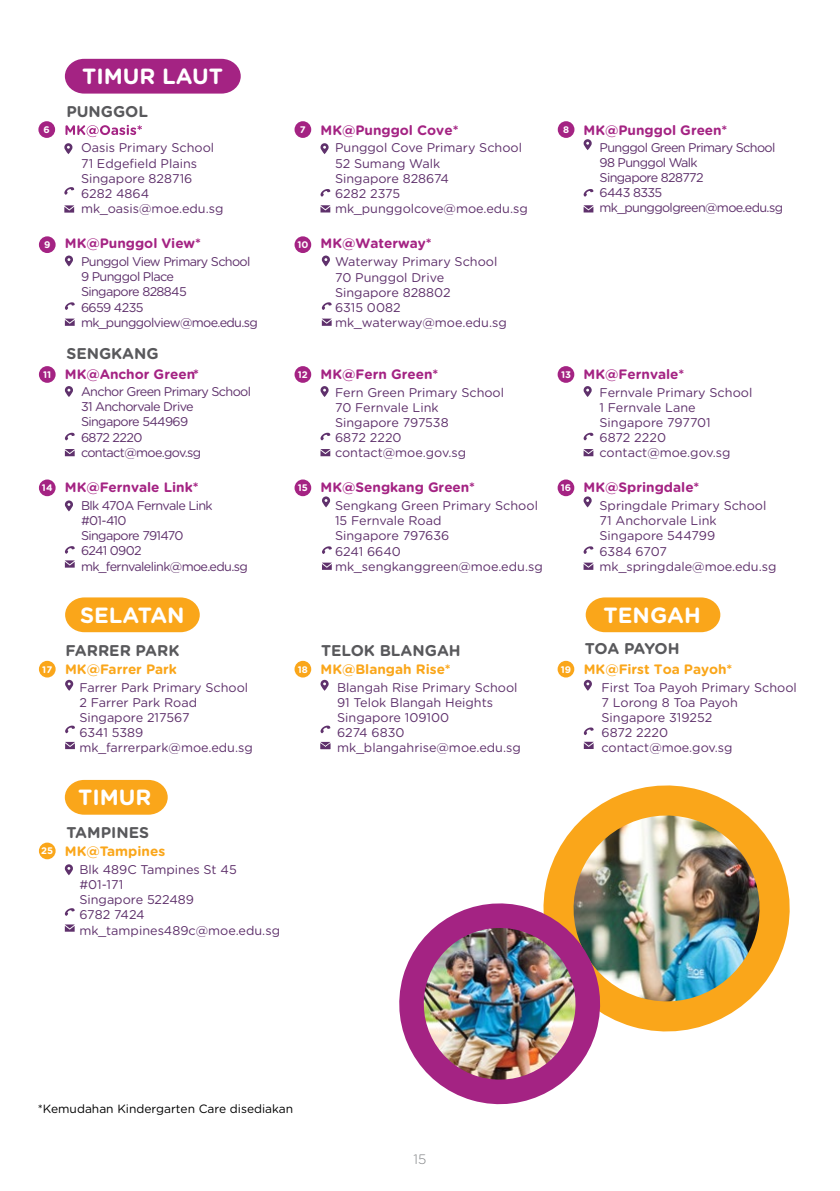
<style>
.page{position:relative;width:840px;height:1191px;background:#fff}
.page>*{position:absolute;margin:0;border:0;box-sizing:border-box;transform-origin:0 0}
.t1{font:700 22px "Gotham Rounded";color:#fff}
.t2{font:700 15.6px "Gotham Rounded";color:#59595c}
.t3{font:700 15.6px "Gotham Rounded";letter-spacing:-.035em;color:#59595c}
.t4{font:700 13.6px "Gotham Rounded";color:#a42383}
.t5{font:700 13.6px "Gotham Rounded";color:#faa61a}
.t6{font:300 13.6px "Gotham Rounded";color:#808285}
.t7{font:12.6px/15.2px "Gotham Rounded";color:#5e306b}
.t8{font:12.6px/15.2px "Gotham Rounded";letter-spacing:-.05em;color:#5e306b}
.t9{font:12px "Gotham Rounded";color:#000}
.t10{font:700 9.6px "Gotham Rounded";color:#fff}
.s1{font-size:9.6px;color:#fff}
</style>
<div class="page">
<svg style="left:585px;top:597px;width:135px;height:35px;background:#faac2b"></svg>
<img style="left:544px;top:785px;width:246px;height:247px">
<img style="left:399px;top:892px;width:212px;height:213px">
<svg style="left:65px;top:59px;width:175px;height:35px;background:#a82e89"></svg>
<div style="left:39px;top:366px;width:17px;height:17px;background:#a42383;border-radius:50%"></div>
<div style="left:557px;top:366px;width:17px;height:17px;background:#a42383;border-radius:50%"></div>
<div style="left:294px;top:366px;width:17px;height:17px;background:#a42383;border-radius:50%"></div>
<div style="left:39px;top:236px;width:17px;height:17px;background:#a42383;border-radius:50%"></div>
<div style="left:294px;top:236px;width:17px;height:17px;background:#a42383;border-radius:50%"></div>
<div style="left:39px;top:479px;width:17px;height:17px;background:#a42383;border-radius:50%"></div>
<div style="left:294px;top:479px;width:17px;height:17px;background:#a42383;border-radius:50%"></div>
<div style="left:557px;top:479px;width:17px;height:17px;background:#a42383;border-radius:50%"></div>
<div style="left:557px;top:121px;width:17px;height:17px;background:#a42383;border-radius:50%"></div>
<div style="left:294px;top:121px;width:17px;height:17px;background:#a42383;border-radius:50%"></div>
<div style="left:38px;top:121px;width:17px;height:17px;background:#a42383;border-radius:50%"></div>
<svg style="left:65px;top:125px;width:77px;height:12px"></svg>
<div style="left:39px;top:842px;width:17px;height:17px;background:#faa61a;border-radius:50%"></div>
<svg style="left:65px;top:780px;width:103px;height:34px;background:#faac2b"></svg>
<div style="left:294px;top:661px;width:17px;height:16px;background:#faa61a;border-radius:50%"></div>
<div style="left:39px;top:661px;width:17px;height:16px;background:#faa61a;border-radius:50%"></div>
<svg style="left:65px;top:597px;width:135px;height:35px;background:#faac2b"></svg>
<div style="left:557px;top:661px;width:17px;height:16px;background:#faa61a;border-radius:50%"></div>
<svg style="left:583px;top:139px;width:8px;height:11px"></svg>
<svg style="left:583px;top:189px;width:10px;height:8px"></svg>
<svg style="left:583px;top:205px;width:10px;height:7px"></svg>
<svg style="left:320px;top:143px;width:8px;height:11px"></svg>
<svg style="left:320px;top:189px;width:10px;height:8px"></svg>
<svg style="left:320px;top:205px;width:10px;height:7px"></svg>
<svg style="left:64px;top:143px;width:8px;height:11px"></svg>
<svg style="left:64px;top:187px;width:10px;height:8px"></svg>
<svg style="left:64px;top:205px;width:10px;height:8px"></svg>
<svg style="left:65px;top:255px;width:8px;height:11px"></svg>
<svg style="left:65px;top:302px;width:10px;height:8px"></svg>
<svg style="left:65px;top:318px;width:10px;height:8px"></svg>
<svg style="left:321px;top:255px;width:9px;height:11px"></svg>
<svg style="left:321px;top:302px;width:10px;height:8px"></svg>
<svg style="left:321px;top:318px;width:10px;height:8px"></svg>
<svg style="left:65px;top:386px;width:8px;height:11px"></svg>
<svg style="left:64px;top:432px;width:11px;height:8px"></svg>
<svg style="left:65px;top:449px;width:10px;height:7px"></svg>
<svg style="left:583px;top:386px;width:8px;height:11px"></svg>
<svg style="left:583px;top:432px;width:10px;height:8px"></svg>
<svg style="left:583px;top:449px;width:10px;height:7px"></svg>
<svg style="left:320px;top:386px;width:8px;height:11px"></svg>
<svg style="left:320px;top:432px;width:10px;height:8px"></svg>
<svg style="left:320px;top:449px;width:10px;height:7px"></svg>
<svg style="left:65px;top:500px;width:8px;height:11px"></svg>
<svg style="left:64px;top:546px;width:11px;height:8px"></svg>
<svg style="left:65px;top:560px;width:10px;height:7px"></svg>
<svg style="left:322px;top:496px;width:8px;height:11px"></svg>
<svg style="left:322px;top:546px;width:10px;height:8px"></svg>
<svg style="left:322px;top:562px;width:9px;height:8px"></svg>
<svg style="left:583px;top:496px;width:8px;height:11px"></svg>
<svg style="left:583px;top:546px;width:10px;height:8px"></svg>
<svg style="left:583px;top:562px;width:10px;height:8px"></svg>
<svg style="left:65px;top:680px;width:8px;height:11px"></svg>
<svg style="left:65px;top:725px;width:10px;height:8px"></svg>
<svg style="left:65px;top:742px;width:10px;height:7px"></svg>
<svg style="left:320px;top:680px;width:8px;height:11px"></svg>
<svg style="left:320px;top:725px;width:10px;height:8px"></svg>
<svg style="left:320px;top:742px;width:10px;height:7px"></svg>
<svg style="left:583px;top:680px;width:8px;height:11px"></svg>
<svg style="left:583px;top:727px;width:10px;height:8px"></svg>
<svg style="left:583px;top:742px;width:10px;height:7px"></svg>
<svg style="left:65px;top:864px;width:8px;height:11px"></svg>
<svg style="left:64px;top:908px;width:11px;height:8px"></svg>
<svg style="left:65px;top:924px;width:10px;height:7px"></svg>
<h1 class="t1" style="left:82px;top:60px;width:142px">TIMUR LAUT</h1>
<p class="t2" style="left:66px;top:100px;width:83px">PUNGGOL</p>
<p class="t10" style="left:44px;top:122px;width:8px">6</p>
<p class="t4" style="left:300px;top:120px;width:160px"><span class="s1">7</span> MK@Punggol Cove*</p>
<p class="t4" style="left:562px;top:120px;width:166px"><span class="s1">8</span> MK@Punggol Green*</p>
<p class="t7" style="left:81px;top:140px;width:144px">Oasis Primary School<br>71 Edgefield Plains<br>Singapore 828716<br>6282 4864 mk_oasis@moe.edu.sg</p>
<p class="t7" style="left:335px;top:140px;width:194px">Punggol Cove Primary School<br>52 Sumang Walk<br>Singapore 828674<br>6282 2375 mk_punggolcove@moe.edu.sg</p>
<p class="t8" style="left:599px;top:139px;width:185px">Punggol Green Primary School<br>98 Punggol Walk<br>Singapore 828772<br>6443 8335 mk_punggolgreen@moe.edu.sg</p>
<p class="t4" style="left:44px;top:233px;width:158px"><span class="s1">9</span> MK@Punggol View*</p>
<p class="t4" style="left:297px;top:233px;width:136px"><span class="s1">10</span> MK@Waterway*</p>
<p class="t8" style="left:81px;top:253px;width:178px">Punggol View Primary School<br>9 Punggol Place<br>Singapore 828845<br>6659 4235 mk_punggolview@moe.edu.sg</p>
<p class="t7" style="left:335px;top:254px;width:173px">Waterway Primary School<br>70 Punggol Drive<br>Singapore 828802<br>6315 0082 mk_waterway@moe.edu.sg</p>
<p class="t2" style="left:66px;top:342px;width:94px">SENGKANG</p>
<p class="t4" style="left:43px;top:364px;width:157px"><span class="s1">11</span> MK@Anchor Green*</p>
<p class="t4" style="left:298px;top:364px;width:142px"><span class="s1">12</span> MK@Fern Green*</p>
<p class="t4" style="left:560px;top:364px;width:125px"><span class="s1">13</span> MK@Fernvale*</p>
<p class="t8" style="left:81px;top:383px;width:171px">Anchor Green Primary School<br>31 Anchorvale Drive<br>Singapore 544969<br>6872 2220 contact@moe.gov.sg</p>
<p class="t7" style="left:335px;top:384px;width:170px">Fern Green Primary School<br>70 Fernvale Link<br>Singapore 797538<br>6872 2220 contact@moe.gov.sg</p>
<p class="t7" style="left:599px;top:384px;width:154px">Fernvale Primary School<br>1 Fernvale Lane<br>Singapore 797701<br>6872 2220 contact@moe.gov.sg</p>
<p class="t4" style="left:42px;top:477px;width:158px"><span class="s1">14</span> MK@Fernvale Link*</p>
<p class="t4" style="left:298px;top:477px;width:178px"><span class="s1">15</span> MK@Sengkang Green*</p>
<p class="t4" style="left:560px;top:477px;width:140px"><span class="s1">16</span> MK@Springdale*</p>
<p class="t8" style="left:81px;top:497px;width:168px">Blk 470A Fernvale Link #01-410<br>Singapore 791470<br>6241 0902 mk_fernvalelink@moe.edu.sg</p>
<p class="t7" style="left:335px;top:497px;width:209px">Sengkang Green Primary School<br>15 Fernvale Road<br>Singapore 797636<br>6241 6640 mk_sengkanggreen@moe.edu.sg</p>
<p class="t7" style="left:599px;top:497px;width:178px">Springdale Primary School<br>71 Anchorvale Link<br>Singapore 544799<br>6384 6707 mk_springdale@moe.edu.sg</p>
<h1 class="t1" style="left:80px;top:598px;width:106px">SELATAN</h1>
<p class="t2" style="left:66px;top:638px;width:115px">FARRER PARK</p>
<p class="t2" style="left:321px;top:638px;width:141px">TELOK BLANGAH</p>
<h1 class="t1" style="left:603px;top:599px;width:99px">TENGAH</h1>
<p class="t3" style="left:584px;top:636px;width:96px">TOA PAYOH</p>
<p class="t5" style="left:42px;top:658px;width:136px"><span class="s1">17</span> MK@Farrer Park</p>
<p class="t5" style="left:298px;top:658px;width:154px"><span class="s1">18</span> MK@Blangah Rise*</p>
<p class="t5" style="left:560px;top:658px;width:173px"><span class="s1">19</span> MK@First Toa Payoh*</p>
<p class="t7" style="left:79px;top:679px;width:175px">Farrer Park Primary School<br>2 Farrer Park Road<br>Singapore 217567<br>6341 5389 mk_farrerpark@moe.edu.sg</p>
<p class="t7" style="left:337px;top:679px;width:185px">Blangah Rise Primary School<br>91 Telok Blangah Heights<br>Singapore 109100<br>6274 6830 mk_blangahrise@moe.edu.sg</p>
<p class="t7" style="left:601px;top:679px;width:197px">First Toa Payoh Primary School<br>7 Lorong 8 Toa Payoh<br>Singapore 319252<br>6872 2220 contact@moe.gov.sg</p>
<h1 class="t1" style="left:78px;top:781px;width:75px">TIMUR</h1>
<p class="t2" style="left:66px;top:820px;width:84px">TAMPINES</p>
<p class="t5" style="left:41px;top:841px;width:125px"><span class="s1">25</span> MK@Tampines</p>
<p class="t7" style="left:79px;top:861px;width:202px">Blk 489C Tampines St 45 #01-171<br>Singapore 522489<br>6782 7424 mk_tampines489c@moe.edu.sg</p>
<p class="t9" style="left:38px;top:1100px;width:257px">*Kemudahan Kindergarten Care disediakan</p>
<p class="t6" style="left:413px;top:1150px;width:14px">15</p>
</div>
